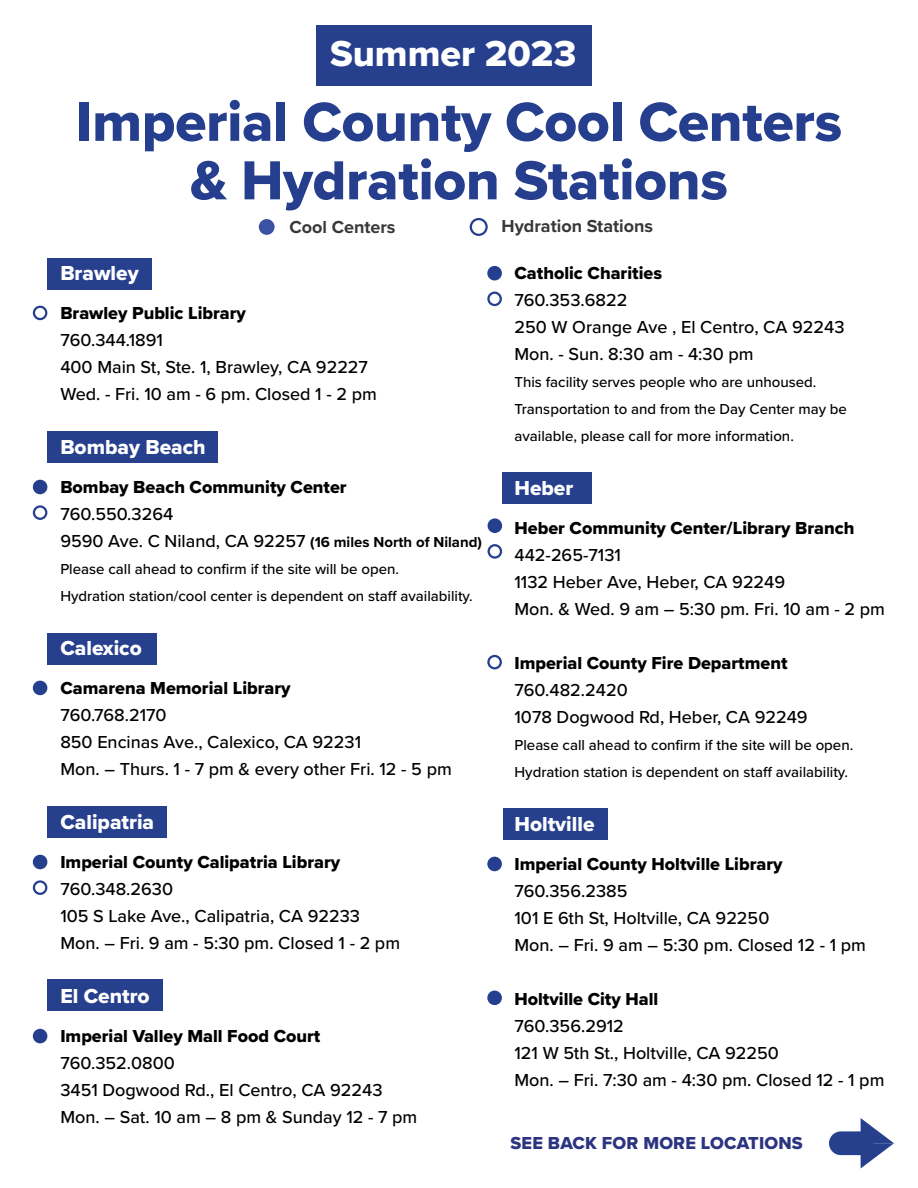
<style>
.page{position:relative;width:918px;height:1188px;background:#fff}
.page>*{position:absolute;margin:0;border:0;box-sizing:border-box;transform-origin:0 0}
.t1{font:57px "Proxima Nova Extrabld";letter-spacing:-.005em;color:#253f8e}
.t2{font:37.5px "Proxima Nova Extrabld";color:#fff}
.t3{font:21px "Proxima Nova Extrabld";color:#fff}
.t4{font:500 18px "Proxima Nova";color:#000}
.t5{font:18px "Proxima Nova Extrabld";color:#000}
.t6{font:700 18px "Proxima Nova";color:#383836}
.t7{font:18px "Proxima Nova Extrabld";letter-spacing:.01em;color:#2b3480}
.t8{font:500 15px/27px "Proxima Nova";color:#000}
.s1{font-weight:700;font-size:15px}
</style>
<div class="page">
<svg style="left:861px;top:1118px;width:33px;height:50px"></svg>
<div style="left:829px;top:1131px;width:44px;height:24px;background:#27408e;border-radius:12px"></div>
<div style="left:503px;top:808px;width:105px;height:31px;background:#27408e"></div>
<div style="left:502px;top:472px;width:89px;height:32px;background:#27408e"></div>
<div style="left:47px;top:979px;width:116px;height:31px;background:#27408e"></div>
<div style="left:47px;top:806px;width:120px;height:32px;background:#27408e"></div>
<div style="left:47px;top:633px;width:109px;height:32px;background:#27408e"></div>
<div style="left:47px;top:431px;width:171px;height:31px;background:#27408e"></div>
<div style="left:47px;top:258px;width:105px;height:32px;background:#27408e"></div>
<div style="left:470px;top:218px;width:18px;height:18px;border:2px solid #253f8e;border-radius:50%"></div>
<div style="left:259px;top:219px;width:16px;height:16px;background:#3b51a3;border-radius:50%"></div>
<div style="left:316px;top:26px;width:275px;height:60px;background:#27408e"></div>
<div style="left:33px;top:306px;width:14px;height:14px;border:2px solid #253f8e;border-radius:50%"></div>
<div style="left:33px;top:505px;width:14px;height:15px;border:2px solid #253f8e;border-radius:50%"></div>
<div style="left:34px;top:481px;width:12px;height:12px;background:#253f8e;border-radius:50%"></div>
<div style="left:33px;top:480px;width:14px;height:14px;border:2px solid #253f8e;border-radius:50%"></div>
<div style="left:34px;top:682px;width:12px;height:12px;background:#253f8e;border-radius:50%"></div>
<div style="left:33px;top:681px;width:14px;height:14px;border:2px solid #253f8e;border-radius:50%"></div>
<div style="left:33px;top:880px;width:14px;height:15px;border:2px solid #253f8e;border-radius:50%"></div>
<div style="left:34px;top:856px;width:12px;height:12px;background:#253f8e;border-radius:50%"></div>
<div style="left:33px;top:855px;width:14px;height:14px;border:2px solid #253f8e;border-radius:50%"></div>
<div style="left:34px;top:1030px;width:12px;height:12px;background:#253f8e;border-radius:50%"></div>
<div style="left:33px;top:1029px;width:14px;height:14px;border:2px solid #253f8e;border-radius:50%"></div>
<div style="left:488px;top:858px;width:13px;height:12px;background:#253f8e;border-radius:50%"></div>
<div style="left:487px;top:857px;width:15px;height:14px;border:2px solid #253f8e;border-radius:50%"></div>
<div style="left:488px;top:992px;width:13px;height:12px;background:#253f8e;border-radius:50%"></div>
<div style="left:487px;top:991px;width:15px;height:14px;border:2px solid #253f8e;border-radius:50%"></div>
<div style="left:487px;top:655px;width:15px;height:14px;border:2px solid #253f8e;border-radius:50%"></div>
<div style="left:488px;top:544px;width:14px;height:15px;border:2px solid #253f8e;border-radius:50%"></div>
<div style="left:489px;top:520px;width:12px;height:12px;background:#253f8e;border-radius:50%"></div>
<div style="left:488px;top:518px;width:14px;height:15px;border:2px solid #253f8e;border-radius:50%"></div>
<div style="left:487px;top:292px;width:15px;height:14px;border:2px solid #253f8e;border-radius:50%"></div>
<div style="left:488px;top:267px;width:13px;height:12px;background:#253f8e;border-radius:50%"></div>
<div style="left:487px;top:266px;width:15px;height:14px;border:2px solid #253f8e;border-radius:50%"></div>
<p class="t2" style="left:330px;top:25px;width:248px">Summer 2023</p>
<p class="t1" style="left:76px;top:79px;width:768px">Imperial County Cool Centers</p>
<p class="t1" style="left:190px;top:138px;width:539px">&amp; Hydration Stations</p>
<p class="t6" style="left:290px;top:214px;width:108px">Cool Centers</p>
<p class="t6" style="left:502px;top:212px;width:153px">Hydration Stations</p>
<p class="t3" style="left:60px;top:257px;width:80px">Brawley</p>
<p class="t5" style="left:60px;top:299px;width:187px">Brawley Public Library</p>
<p class="t4" style="left:60px;top:326px;width:104px">760.344.1891</p>
<p class="t4" style="left:60px;top:353px;width:309px">400 Main St, Ste. 1, Brawley, CA 92227</p>
<p class="t4" style="left:60px;top:380px;width:318px">Wed. - Fri. 10 am - 6 pm. Closed 1 - 2 pm</p>
<p class="t3" style="left:60px;top:431px;width:147px">Bombay Beach</p>
<p class="t5" style="left:60px;top:473px;width:288px">Bombay Beach Community Center</p>
<p class="t4" style="left:60px;top:500px;width:115px">760.550.3264</p>
<p class="t4" style="left:60px;top:527px;width:423px">9590 Ave. C Niland, CA 92257 <span class="s1">(16 miles North of Niland)</span></p>
<p class="t8" style="left:60px;top:554px;width:340px">Please call ahead to confirm if the site will be open.</p>
<p class="t8" style="left:60px;top:581px;width:414px">Hydration station/cool center is dependent on staff availability.</p>
<p class="t3" style="left:60px;top:632px;width:83px">Calexico</p>
<p class="t5" style="left:60px;top:674px;width:232px">Camarena Memorial Library</p>
<p class="t4" style="left:60px;top:701px;width:108px">760.768.2170</p>
<p class="t4" style="left:60px;top:728px;width:302px">850 Encinas Ave., Calexico, CA 92231</p>
<p class="t4" style="left:60px;top:755px;width:393px">Mon. – Thurs. 1 - 7 pm &amp; every other Fri. 12 - 5 pm</p>
<p class="t3" style="left:60px;top:806px;width:95px">Calipatria</p>
<p class="t5" style="left:60px;top:848px;width:281px">Imperial County Calipatria Library</p>
<p class="t4" style="left:60px;top:875px;width:114px">760.348.2630</p>
<p class="t4" style="left:60px;top:902px;width:301px">105 S Lake Ave., Calipatria, CA 92233</p>
<p class="t4" style="left:60px;top:929px;width:341px">Mon. – Fri. 9 am - 5:30 pm. Closed 1 - 2 pm</p>
<p class="t3" style="left:60px;top:980px;width:91px">El Centro</p>
<p class="t5" style="left:60px;top:1022px;width:262px">Imperial Valley Mall Food Court</p>
<p class="t4" style="left:60px;top:1049px;width:116px">760.352.0800</p>
<p class="t4" style="left:60px;top:1076px;width:324px">3451 Dogwood Rd., El Centro, CA 92243</p>
<p class="t4" style="left:60px;top:1103px;width:359px">Mon. – Sat. 10 am – 8 pm &amp; Sunday 12 - 7 pm</p>
<p class="t5" style="left:514px;top:259px;width:149px">Catholic Charities</p>
<p class="t4" style="left:514px;top:286px;width:114px">760.353.6822</p>
<p class="t4" style="left:514px;top:313px;width:332px">250 W Orange Ave , El Centro, CA 92243</p>
<p class="t4" style="left:514px;top:340px;width:241px">Mon. - Sun. 8:30 am - 4:30 pm</p>
<p class="t8" style="left:514px;top:368px;width:334px">This facility serves people who are unhoused.<br>Transportation to and from the Day Center may be available, please call for more information.</p>
<p class="t3" style="left:514px;top:472px;width:60px">Heber</p>
<p class="t5" style="left:514px;top:514px;width:342px">Heber Community Center/Library Branch</p>
<p class="t4" style="left:514px;top:541px;width:108px">442-265-7131</p>
<p class="t4" style="left:514px;top:568px;width:272px">1132 Heber Ave, Heber, CA 92249</p>
<p class="t4" style="left:514px;top:595px;width:372px">Mon. &amp; Wed. 9 am – 5:30 pm. Fri. 10 am - 2 pm</p>
<p class="t5" style="left:514px;top:649px;width:274px">Imperial County Fire Department</p>
<p class="t4" style="left:514px;top:676px;width:115px">760.482.2420</p>
<p class="t4" style="left:514px;top:703px;width:295px">1078 Dogwood Rd, Heber, CA 92249</p>
<p class="t8" style="left:514px;top:731px;width:340px">Please call ahead to confirm if the site will be open.</p>
<p class="t8" style="left:514px;top:758px;width:335px">Hydration station is dependent on staff availability.</p>
<p class="t3" style="left:514px;top:808px;width:82px">Holtville</p>
<p class="t5" style="left:514px;top:850px;width:270px">Imperial County Holtville Library</p>
<p class="t4" style="left:514px;top:877px;width:114px">760.356.2385</p>
<p class="t4" style="left:514px;top:904px;width:256px">101 E 6th St, Holtville, CA 92250</p>
<p class="t4" style="left:514px;top:931px;width:353px">Mon. – Fri. 9 am – 5:30 pm. Closed 12 - 1 pm</p>
<p class="t5" style="left:514px;top:985px;width:145px">Holtville City Hall</p>
<p class="t4" style="left:514px;top:1012px;width:111px">760.356.2912</p>
<p class="t4" style="left:514px;top:1039px;width:266px">121 W 5th St., Holtville, CA 92250</p>
<p class="t4" style="left:514px;top:1066px;width:371px">Mon. – Fri. 7:30 am - 4:30 pm. Closed 12 - 1 pm</p>
<p class="t7" style="left:510px;top:1130px;width:294px">SEE BACK FOR MORE LOCATIONS</p>
</div>
